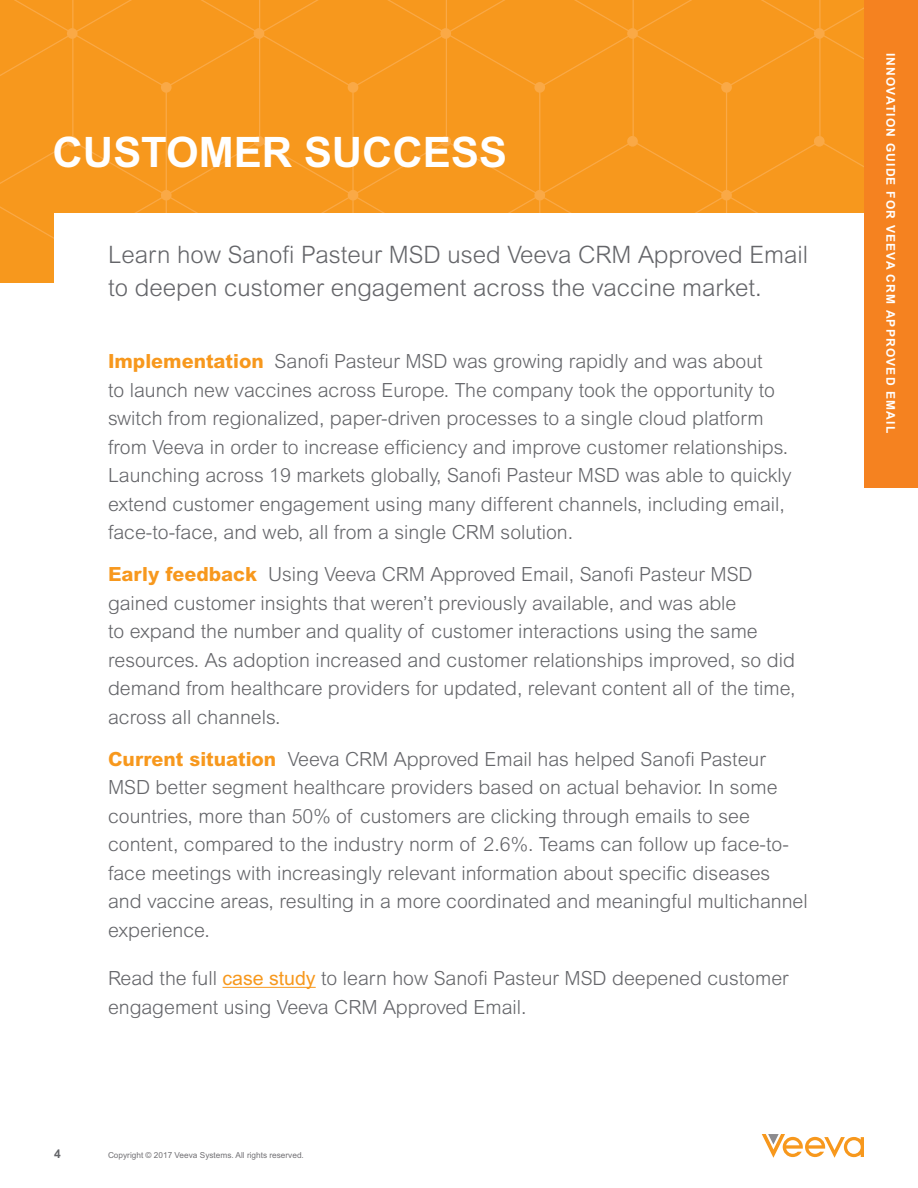
<style>
.page{position:relative;width:918px;height:1188px;background:#fff}
.page>*{position:absolute;margin:0;border:0;box-sizing:border-box;transform-origin:0 0}
.Masthead_KO{font:700 42px "Arial MT Std";color:#fff}
.Deck_Copy__16_pt{font:300 24px/33px "Arial MT Std";color:#646569}
.Text_Light{font:300 19.5px/28.5px "Arial MT Std";color:#646569}
.Text_Light_CTA{font:300 19.5px/28.5px "Arial MT Std";color:#646569}
.Vertical_Tab_KO{font:700 12px "Arial MT Std";letter-spacing:.1em;color:#fff}
.t1{font:700 12px "Arial MT Std";color:#646569}
.t2{font:8.25px "Arial MT Std";color:#717074}
.s1{font-weight:800;color:#f7981d}
.s2{font-weight:400;color:#f7981d}
</style>
<div class="page">
<div style="left:0;top:0;width:864px;height:283px;background:#f7981d"></div>
<hr style="left:223px;top:987px;width:93px;height:1px;background:#f7981d">
<div style="left:54px;top:214px;width:864px;height:99px;background:#fff"></div>
<svg style="left:762px;top:1134px;width:102px;height:24px"></svg>
<div style="left:864px;top:0;width:54px;height:487px;background:#f58220"></div>
<p class="Masthead_KO" style="left:52px;top:127px;width:456px">CUSTOMER SUCCESS</p>
<p class="Deck_Copy__16_pt" style="left:108px;top:238px;width:702px">Learn how Sanofi Pasteur MSD used Veeva CRM Approved Email to deepen customer engagement across the vaccine market.</p>
<p class="Text_Light" style="left:108px;top:347px;width:685px"><span class="s1">Implementation</span> Sanofi Pasteur MSD was growing rapidly and was about<br>to launch new vaccines across Europe. The company took the opportunity to switch from regionalized, paper-driven processes to a single cloud platform from Veeva in order to increase efficiency and improve customer relationships.<br>Launching across 19 markets globally, Sanofi Pasteur MSD was able to quickly extend customer engagement using many different channels, including email, face-to-face, and web, all from a single CRM solution.</p>
<p class="Text_Light" style="left:108px;top:560px;width:689px"><span class="s1">Early feedback</span> Using Veeva CRM Approved Email, Sanofi Pasteur MSD gained customer insights that weren’t previously available, and was able<br>to expand the number and quality of customer interactions using the same resources. As adoption increased and customer relationships improved, so did demand from healthcare providers for updated, relevant content all of the time, across all channels.</p>
<p class="Text_Light" style="left:108px;top:745px;width:701px"><span class="s1">Current situation</span> Veeva CRM Approved Email has helped Sanofi Pasteur MSD better segment healthcare providers based on actual behavior. In some countries, more than 50% of customers are clicking through emails to see content, compared to the industry norm of 2.6%. Teams can follow up face-to&shy;face meetings with increasingly relevant information about specific diseases and vaccine areas, resulting in a more coordinated and meaningful multichannel experience.</p>
<p class="Text_Light_CTA" style="left:108px;top:964px;width:682px">Read the full <span class="s2">case study</span> to learn how Sanofi Pasteur MSD deepened customer engagement using Veeva CRM Approved Email.</p>
<p class="t1" style="left:54px;top:1147px;width:8px">4</p>
<p class="t2" style="left:108px;top:1150px;width:197px">Copyright © 2017 Veeva Systems. All rights reserved.</p>
<p class="Vertical_Tab_KO" style="left:898px;top:52px;width:382px;rotate:90deg">INNOVATION GUIDE FOR VEEVA CRM APPROVED EMAIL</p>
</div>
